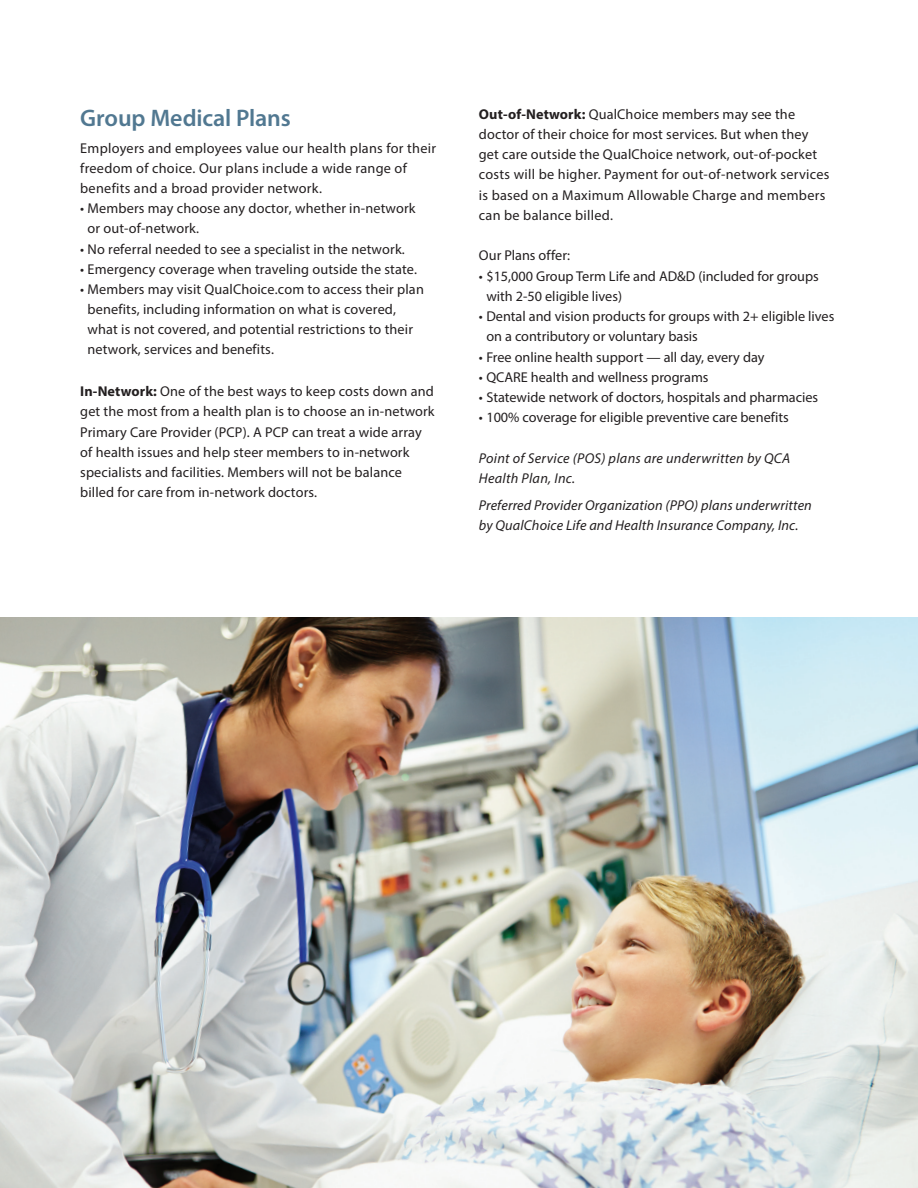
<style>
.page{position:relative;width:918px;height:1188px;background:#fff}
.page>*{position:absolute;margin:0;border:0;box-sizing:border-box;transform-origin:0 0}
.t1{font:600 24px "Myriad Pro";letter-spacing:-.005em;color:#517891}
.t2{font:14.25px/20.2px "Myriad Pro";letter-spacing:.01em;color:#231f20}
.t3{font:italic 14.25px/20.2px "Myriad Pro";letter-spacing:.01em;color:#231f20}
.s1{font-weight:700}
</style>
<div class="page">
<img style="left:0;top:618px;width:918px;height:570px">
<h2 class="t1" style="left:80px;top:103px;width:212px">Group Medical Plans</h2>
<p class="t2" style="left:80px;top:138px;width:357px">Employers and employees value our health plans for their freedom of choice. Our plans include a wide range of benefits and a broad provider network.</p>
<p class="t2" style="left:88px;top:198px;width:330px;text-indent:-7px">• Members may choose any doctor, whether in-network or out-of-network.</p>
<p class="t2" style="left:80px;top:239px;width:326px">• No referral needed to see a specialist in the network.</p>
<p class="t2" style="left:80px;top:259px;width:339px">• Emergency coverage when traveling outside the state.</p>
<p class="t2" style="left:88px;top:278px;width:338px;text-indent:-7px">• Members may visit QualChoice.com to access their plan benefits, including information on what is covered, what is not covered, and potential restrictions to their network, services and benefits.</p>
<p class="t2" style="left:80px;top:381px;width:356px"><span class="s1">In-Network:</span> One of the best ways to keep costs down and get the most from a health plan is to choose an in-network Primary Care Provider (PCP). A PCP can treat a wide array of health issues and help steer members to in-network specialists and facilities. Members will not be balance billed for care from in-network doctors.</p>
<p class="t2" style="left:479px;top:104px;width:352px"><span class="s1">Out-of-Network:</span> QualChoice members may see the doctor of their choice for most services. But when they get care outside the QualChoice network, out-of-pocket costs will be higher. Payment for out-of-network services is based on a Maximum Allowable Charge and members can be balance billed.</p>
<p class="t2" style="left:479px;top:245px;width:93px">Our Plans offer:</p>
<p class="t2" style="left:486px;top:266px;width:334px;text-indent:-7px">• $15,000 Group Term Life and AD&amp;D (included for groups with 2-50 eligible lives)</p>
<p class="t2" style="left:486px;top:306px;width:350px;text-indent:-7px">• Dental and vision products for groups with 2+ eligible lives on a contributory or voluntary basis</p>
<p class="t2" style="left:479px;top:347px;width:287px">• Free online health support — all day, every day</p>
<p class="t2" style="left:479px;top:367px;width:231px">• QCARE health and wellness programs</p>
<p class="t2" style="left:479px;top:387px;width:341px">• Statewide network of doctors, hospitals and pharmacies</p>
<p class="t2" style="left:479px;top:407px;width:311px">• 100% coverage for eligible preventive care benefits</p>
<p class="t3" style="left:479px;top:448px;width:313px">Point of Service (POS) plans are underwritten by QCA<br>Health Plan, Inc.</p>
<p class="t3" style="left:479px;top:495px;width:334px">Preferred Provider Organization (PPO) plans underwritten by QualChoice Life and Health Insurance Company, Inc.</p>
</div>
